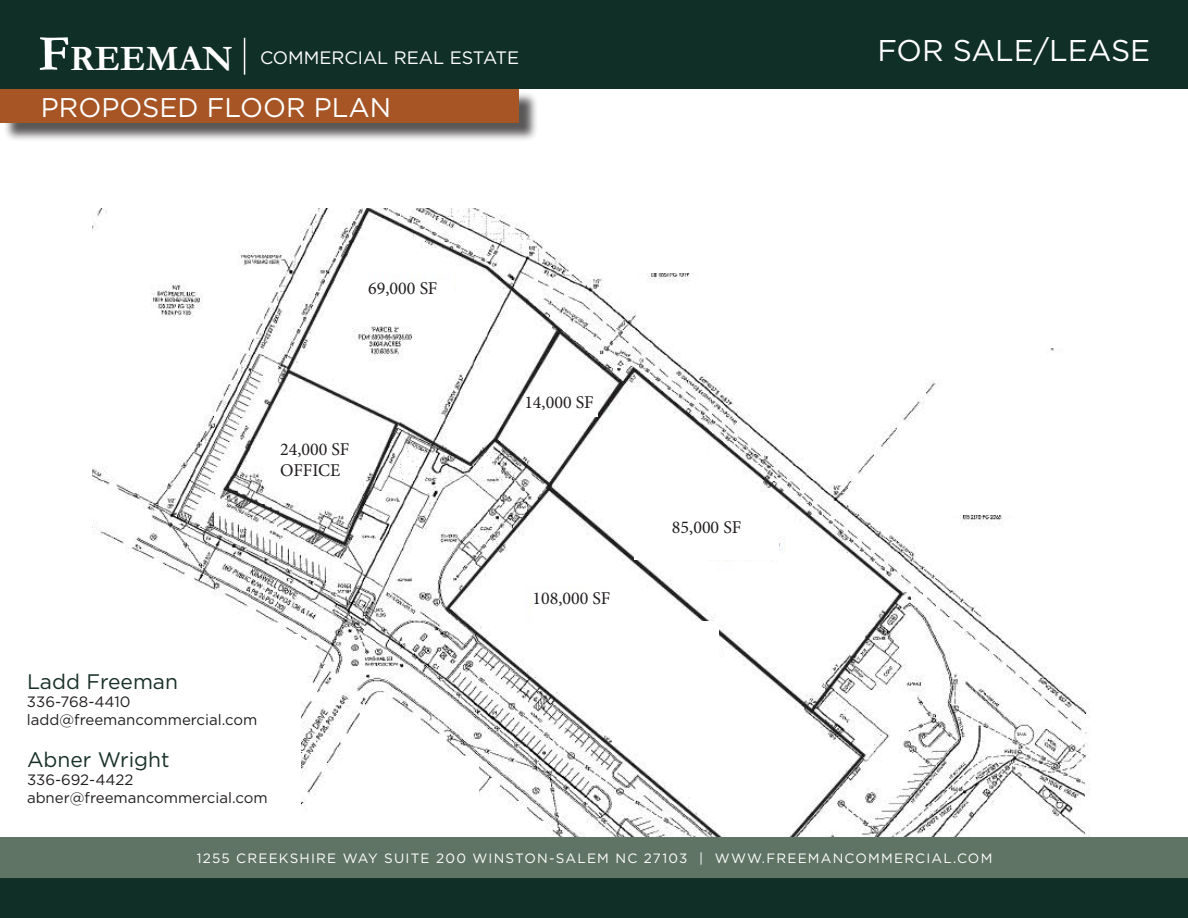
<style>
.page{position:relative;width:1188px;height:918px;background:#fff}
.page>*{position:absolute;margin:0;border:0;box-sizing:border-box;transform-origin:0 0}
.t1{font:700 36px "Garamond";color:#fff}
.t2{font:30px "Gotham";color:#fff}
.t3{font:27px "Gotham";color:#fff}
.t4{font:21px "Gotham";color:#193029}
.t5{font:21px "Gotham";color:#183028}
.t6{font:18px/21.6px "Minion Pro";color:#231f20}
.t7{font:18px "Gotham";color:#fff}
.t8{font:15px/18px "Gotham";color:#231f20}
.t9{font:13.5px "Gotham";letter-spacing:.09em;color:#fff}
.s1{font-size:51px}
</style>
<div class="page">
<img style="left:93px;top:208px;width:997px;height:629px">
<div style="left:57px;top:635px;width:243px;height:246px;background:#fff"></div>
<div style="left:1023px;top:185px;width:59px;height:163px;background:#fff"></div>
<div style="left:629px;top:218px;width:73px;height:55px;background:#fff"></div>
<div style="left:937px;top:459px;width:86px;height:56px;background:#fff"></div>
<div style="left:459px;top:821px;width:85px;height:54px;background:#fff"></div>
<div style="left:348px;top:756px;width:130px;height:114px;background:#fff"></div>
<div style="left:368px;top:281px;width:86px;height:37px;background:#fff"></div>
<div style="left:280px;top:442px;width:85px;height:36px;background:#fff"></div>
<div style="left:524px;top:395px;width:74px;height:22px;background:#fff"></div>
<div style="left:635px;top:493px;width:144px;height:67px;background:#fff"></div>
<div style="left:532px;top:591px;width:86px;height:36px;background:#fff"></div>
<div style="left:598px;top:621px;width:121px;height:84px;background:#fff"></div>
<div style="left:3px;top:91px;width:535px;height:51px;background:#231f20;opacity:.75"></div>
<div style="left:1px;top:89px;width:518px;height:34px;background:#a75525"></div>
<div style="left:1px;top:837px;width:1187px;height:81px;background:#102f26"></div>
<div style="left:1px;top:837px;width:1187px;height:40px;background:#5f7465"></div>
<div style="left:1px;top:0;width:1187px;height:89px;background:#102f26"></div>
<hr style="left:244px;top:38px;width:1px;height:37px;background:#fff">
<p class="t1" style="left:38px;top:34px;width:196px"><span class="s1">F</span>REEMAN</p>
<p class="t7" style="left:260px;top:46px;width:261px">COMMERCIAL REAL ESTATE</p>
<p class="t3" style="left:41px;top:90px;width:352px">PROPOSED FLOOR PLAN</p>
<p class="t6" style="left:368px;top:278px;width:71px">69,000 SF</p>
<p class="t6" style="left:280px;top:438px;width:71px">24,000 SF<br>OFFICE</p>
<p class="t4" style="left:27px;top:668px;width:153px">Ladd Freeman</p>
<p class="t8" style="left:27px;top:693px;width:232px">336-768-4410 ladd@freemancommercial.com</p>
<p class="t5" style="left:27px;top:746px;width:144px">Abner Wright</p>
<p class="t8" style="left:27px;top:771px;width:242px">336-692-4422 abner@freemancommercial.com</p>
<p class="t6" style="left:524px;top:391px;width:71px">14,000 SF</p>
<p class="t6" style="left:532px;top:587px;width:79px">108,000 SF</p>
<p class="t6" style="left:672px;top:516px;width:71px">85,000 SF</p>
<p class="t2" style="left:877px;top:31px;width:275px">FOR SALE/LEASE</p>
<p class="t9" style="left:197px;top:849px;width:797px">1255 CREEKSHIRE WAY SUITE 200 WINSTON-SALEM NC 27103 | WWW.FREEMANCOMMERCIAL.COM</p>
</div>
